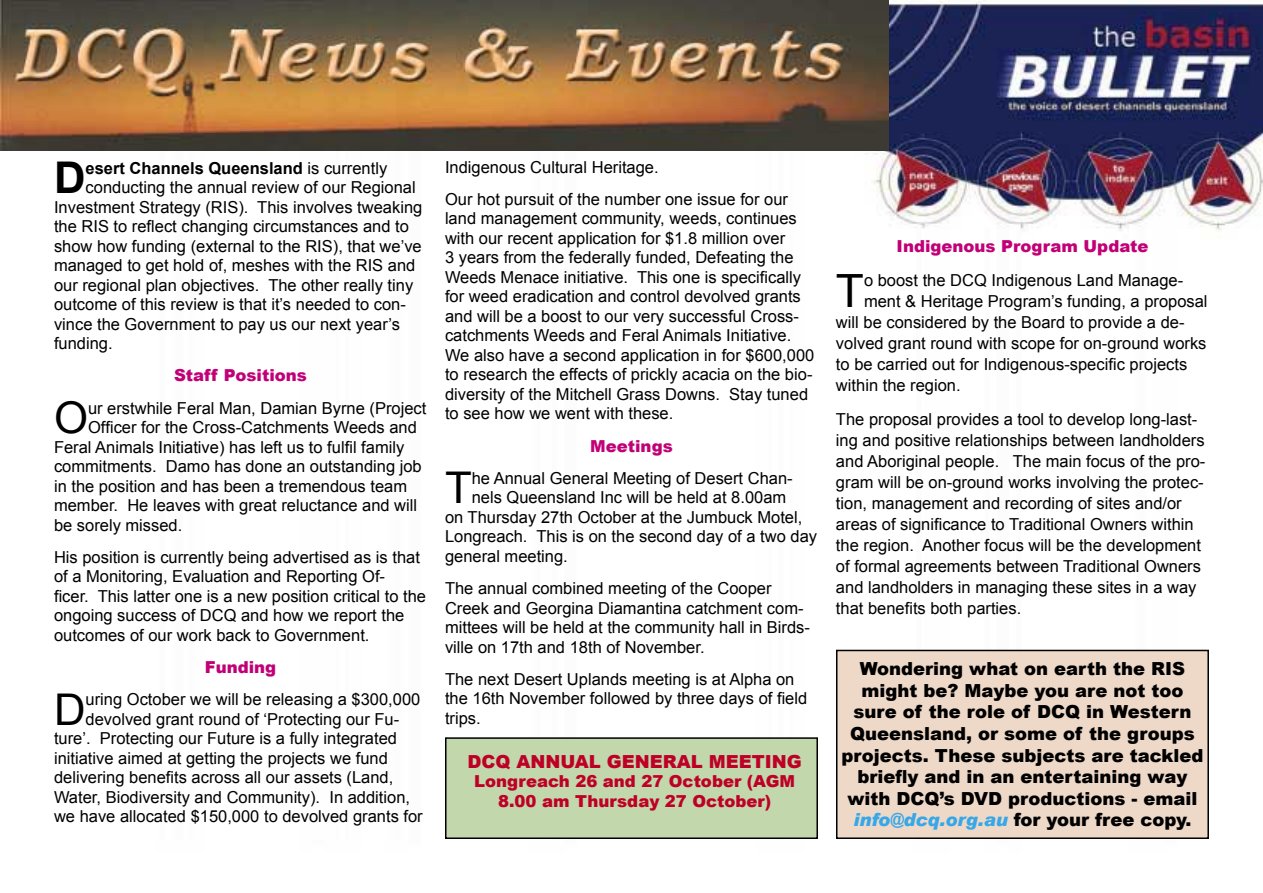
<style>
.page{position:relative;width:1263px;height:893px;background:#fff}
.page>*{position:absolute;margin:0;border:0;box-sizing:border-box;transform-origin:0 0}
.t1{font:45.9px "Arial";color:#000}
.t2{font:43.8px "Arial";color:#000}
.t3{font:700 43.8px "Arial";color:#000}
.t4{font:900 18px/21.6px "Arial";color:#000;text-align:center}
.t5{font:900 18px "Arial";color:#be0027}
.t6{font:16.5px/19.5px "Arial";color:#000}
.t7{font:900 16.5px "Arial";color:#c10077}
.t8{font:900 16.5px/19.8px "Arial";color:#be0027;text-align:center}
.t9{font:700 16.5px "Arial";color:#000}
.s1{font-weight:400}
.s2{font-style:italic;color:#36a7e9}
</style>
<div class="page">
<img style="left:0;top:0;width:1263px;height:650px">
<img style="left:0;top:0;width:889px;height:150px">
<div style="left:837px;top:650px;width:371px;height:188px;background:#eed8c7"></div>
<div style="left:836px;top:650px;width:373px;height:189px;border:2px solid #000"></div>
<div style="left:446px;top:738px;width:371px;height:100px;background:#c2d7ac"></div>
<div style="left:445px;top:737px;width:373px;height:102px;border:2px solid #000"></div>
<p class="t3" style="left:54px;top:149px;width:33px">D</p>
<p class="t9" style="left:86px;top:157px;width:303px">esert Channels Queensland <span class="s1">is currently</span></p>
<p class="t6" style="left:86px;top:178px;width:332px">conducting the annual review of our Regional</p>
<p class="t6" style="left:54px;top:197px;width:370px">Investment Strategy (RIS). This involves tweaking</p>
<p class="t6" style="left:54px;top:217px;width:356px">the RIS to reflect changing circumstances and to</p>
<p class="t6" style="left:54px;top:236px;width:369px">show how funding (external to the RIS), that we’ve</p>
<p class="t6" style="left:54px;top:256px;width:363px">managed to get hold of, meshes with the RIS and</p>
<p class="t6" style="left:54px;top:275px;width:361px">our regional plan objectives. The other really tiny</p>
<p class="t6" style="left:54px;top:295px;width:353px">outcome of this review is that it’s needed to con-</p>
<p class="t6" style="left:54px;top:314px;width:348px">vince the Government to pay us our next year’s</p>
<p class="t6" style="left:54px;top:334px;width:60px">funding.</p>
<p class="t7" style="left:174px;top:363px;width:134px">Staff Positions</p>
<p class="t2" style="left:54px;top:389px;width:36px">O</p>
<p class="t6" style="left:88px;top:398px;width:340px">ur erstwhile Feral Man, Damian Byrne (Project</p>
<p class="t6" style="left:88px;top:418px;width:330px">Officer for the Cross-Catchments Weeds and</p>
<p class="t6" style="left:54px;top:437px;width:352px">Feral Animals Initiative) has left us to fulfil family</p>
<p class="t6" style="left:54px;top:457px;width:369px">commitments. Damo has done an outstanding job</p>
<p class="t6" style="left:54px;top:476px;width:355px">in the position and has been a tremendous team</p>
<p class="t6" style="left:54px;top:496px;width:365px">member. He leaves with great reluctance and will</p>
<p class="t6" style="left:54px;top:515px;width:130px">be sorely missed.</p>
<p class="t6" style="left:54px;top:547px;width:374px">His position is currently being advertised as is that of a Monitoring, Evaluation and Reporting Of-<br>ficer. This latter one is a new position critical to the ongoing success of DCQ and how we report the outcomes of our work back to Government.</p>
<p class="t7" style="left:205px;top:655px;width:73px">Funding</p>
<p class="t2" style="left:54px;top:681px;width:33px">D</p>
<p class="t6" style="left:86px;top:690px;width:336px">uring October we will be releasing a $300,000</p>
<p class="t6" style="left:86px;top:709px;width:315px">devolved grant round of ‘Protecting our Fu-</p>
<p class="t6" style="left:54px;top:729px;width:344px">ture’. Protecting our Future is a fully integrated</p>
<p class="t6" style="left:54px;top:748px;width:335px">initiative aimed at getting the projects we fund</p>
<p class="t6" style="left:54px;top:768px;width:341px">delivering benefits across all our assets (Land,</p>
<p class="t6" style="left:54px;top:787px;width:358px">Water, Biodiversity and Community). In addition,</p>
<p class="t6" style="left:54px;top:807px;width:370px">we have allocated $150,000 to devolved grants for</p>
<p class="t6" style="left:445px;top:157px;width:215px">Indigenous Cultural Heritage.</p>
<p class="t6" style="left:445px;top:189px;width:371px">Our hot pursuit of the number one issue for our land management community, weeds, continues with our recent application for $1.8 million over<br>3 years from the federally funded, Defeating the Weeds Menace initiative. This one is specifically for weed eradication and control devolved grants and will be a boost to our very successful Cross&shy;catchments Weeds and Feral Animals Initiative.<br>We also have a second application in for $600,000 to research the effects of prickly acacia on the bio&shy;diversity of the Mitchell Grass Downs. Stay tuned to see how we went with these.</p>
<p class="t7" style="left:590px;top:434px;width:84px">Meetings</p>
<p class="t2" style="left:445px;top:459px;width:28px">T</p>
<p class="t6" style="left:472px;top:468px;width:323px">he Annual General Meeting of Desert Chan-</p>
<p class="t6" style="left:472px;top:488px;width:316px">nels Queensland Inc will be held at 8.00am</p>
<p class="t6" style="left:445px;top:507px;width:359px">on Thursday 27th October at the Jumbuck Motel,</p>
<p class="t6" style="left:445px;top:527px;width:374px">Longreach. This is on the second day of a two day</p>
<p class="t6" style="left:445px;top:546px;width:124px">general meeting.</p>
<p class="t6" style="left:445px;top:579px;width:366px">The annual combined meeting of the Cooper Creek and Georgina Diamantina catchment com&shy;mittees will be held at the community hall in Birds&shy;ville on 17th and 18th of November.</p>
<p class="t6" style="left:445px;top:669px;width:364px">The next Desert Uplands meeting is at Alpha on the 16th November followed by three days of field trips.</p>
<p class="t5" style="left:467px;top:748px;width:336px">DCQ ANNUAL GENERAL MEETING</p>
<p class="t8" style="left:474px;top:771px;width:322px">Longreach 26 and 27 October (AGM<br>8.00 am Thursday 27 October)</p>
<p class="t7" style="left:896px;top:234px;width:253px">Indigenous Program Update</p>
<p class="t1" style="left:836px;top:261px;width:30px">T</p>
<p class="t6" style="left:864px;top:271px;width:321px">o boost the DCQ Indigenous Land Manage-</p>
<p class="t6" style="left:864px;top:292px;width:345px">ment &amp; Heritage Program’s funding, a proposal</p>
<p class="t6" style="left:836px;top:313px;width:350px">will be considered by the Board to provide a de-</p>
<p class="t6" style="left:836px;top:334px;width:372px">volved grant round with scope for on-ground works</p>
<p class="t6" style="left:836px;top:355px;width:353px">to be carried out for Indigenous-specific projects</p>
<p class="t6" style="left:836px;top:376px;width:126px">within the region.</p>
<p class="t6" style="left:836px;top:409px;width:371px;line-height:21px">The proposal provides a tool to develop long-last&shy;ing and positive relationships between landholders and Aboriginal people. The main focus of the pro&shy;gram will be on-ground works involving the protec&shy;tion, management and recording of sites and/or areas of significance to Traditional Owners within the region. Another focus will be the development of formal agreements between Traditional Owners and landholders in managing these sites in a way that benefits both parties.</p>
<p class="t4" style="left:841px;top:657px;width:363px">Wondering what on earth the RIS might be? Maybe you are not too sure of the role of DCQ in Western Queensland, or some of the groups projects. These subjects are tackled briefly and in an entertaining way with DCQ’s DVD productions - email <span class="s2">info@dcq.org.au</span> for your free copy.</p>
</div>
